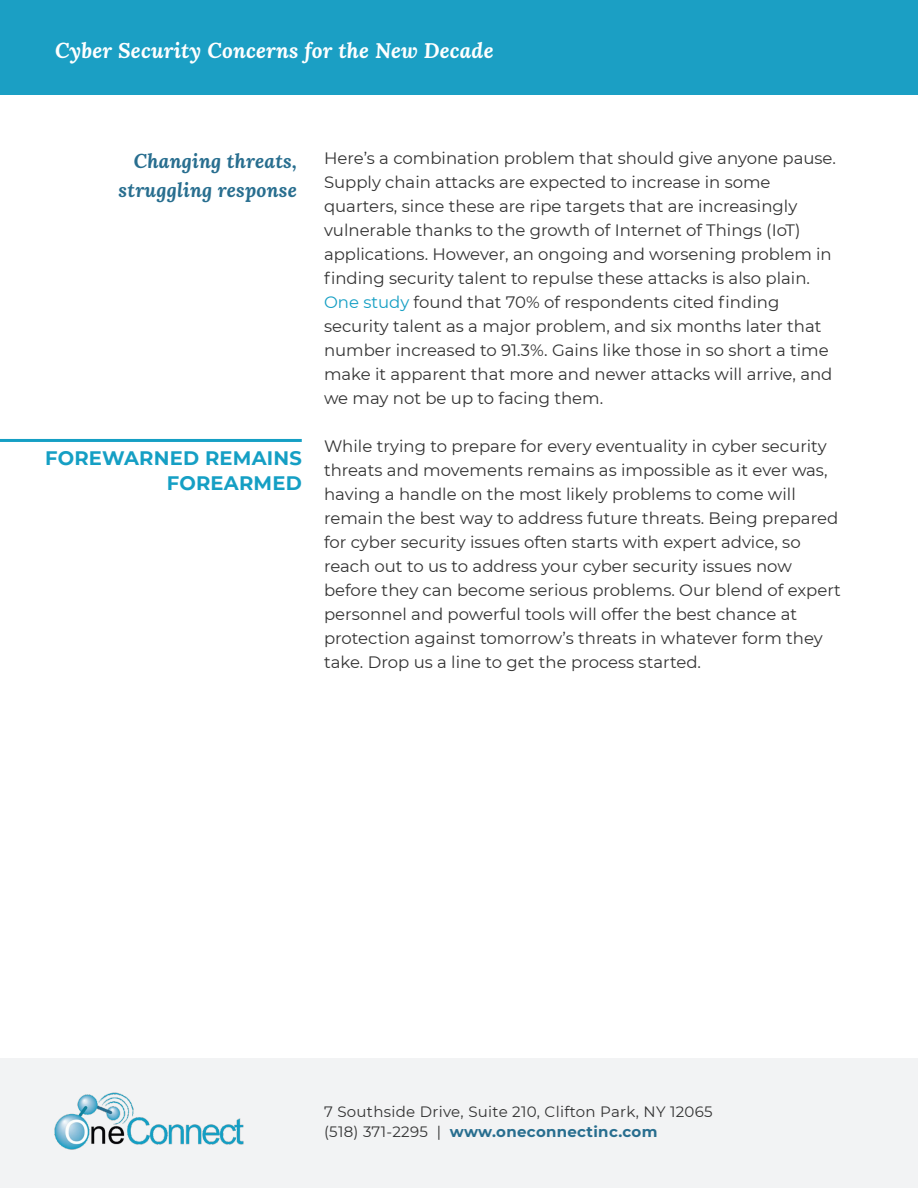
<style>
.page{position:relative;width:918px;height:1188px;background:#fff}
.page>*{position:absolute;margin:0;border:0;box-sizing:border-box;transform-origin:0 0}
.t1{font:italic 700 21px "Lora";letter-spacing:.01em;color:#fff}
.t2{font:italic 700 19.5px/28.5px "Lora";letter-spacing:.01em;color:#286e8f;text-align:right}
.t3{font:700 19.5px/25.5px "Montserrat";letter-spacing:.01em;color:#159fc4;text-align:right}
.t4{font:16.5px/24px "Montserrat";color:#333}
.t5{font:15px/19.5px "Montserrat";letter-spacing:.02em;color:#333}
.s1{color:#159fc4}
.s2{font-weight:700;color:#286e8f}
</style>
<div class="page">
<div style="left:0;top:0;width:918px;height:94px;background:#1b9fc4"></div>
<div style="left:0;top:1058px;width:918px;height:130px;background:#f2f3f4"></div>
<img style="left:54px;top:1092px;width:190px;height:58px">
<hr style="left:0;top:439px;width:302px;height:3px;background:#159fc4">
<p class="t1" style="left:55px;top:36px;width:440px">Cyber Security Concerns for the New Decade</p>
<p class="t2" style="left:119px;top:146px;width:180px">Changing threats, struggling response</p>
<p class="t3" style="left:45px;top:444px;width:258px">FOREWARNED REMAINS<br>FOREARMED</p>
<p class="t4" style="left:324px;top:145px;width:514px">Here’s a combination problem that should give anyone pause.<br>Supply chain attacks are expected to increase in some quarters, since these are ripe targets that are increasingly vulnerable thanks to the growth of Internet of Things (IoT) applications. However, an ongoing and worsening problem in finding security talent to repulse these attacks is also plain.<br><span class="s1">One study</span> found that 70% of respondents cited finding security talent as a major problem, and six months later that number increased to 91.3%. Gains like those in so short a time make it apparent that more and newer attacks will arrive, and we may not be up to facing them.</p>
<p class="t4" style="left:324px;top:433px;width:519px">While trying to prepare for every eventuality in cyber security threats and movements remains as impossible as it ever was, having a handle on the most likely problems to come will remain the best way to address future threats. Being prepared for cyber security issues often starts with expert advice, so reach out to us to address your cyber security issues now before they can become serious problems. Our blend of expert personnel and powerful tools will offer the best chance at protection against tomorrow’s threats in whatever form they take. Drop us a line to get the process started.</p>
<p class="t5" style="left:324px;top:1102px;width:390px">7 Southside Drive, Suite 210, Clifton Park, NY 12065 (518) 371-2295 | <span class="s2">www.oneconnectinc.com</span></p>
</div>
